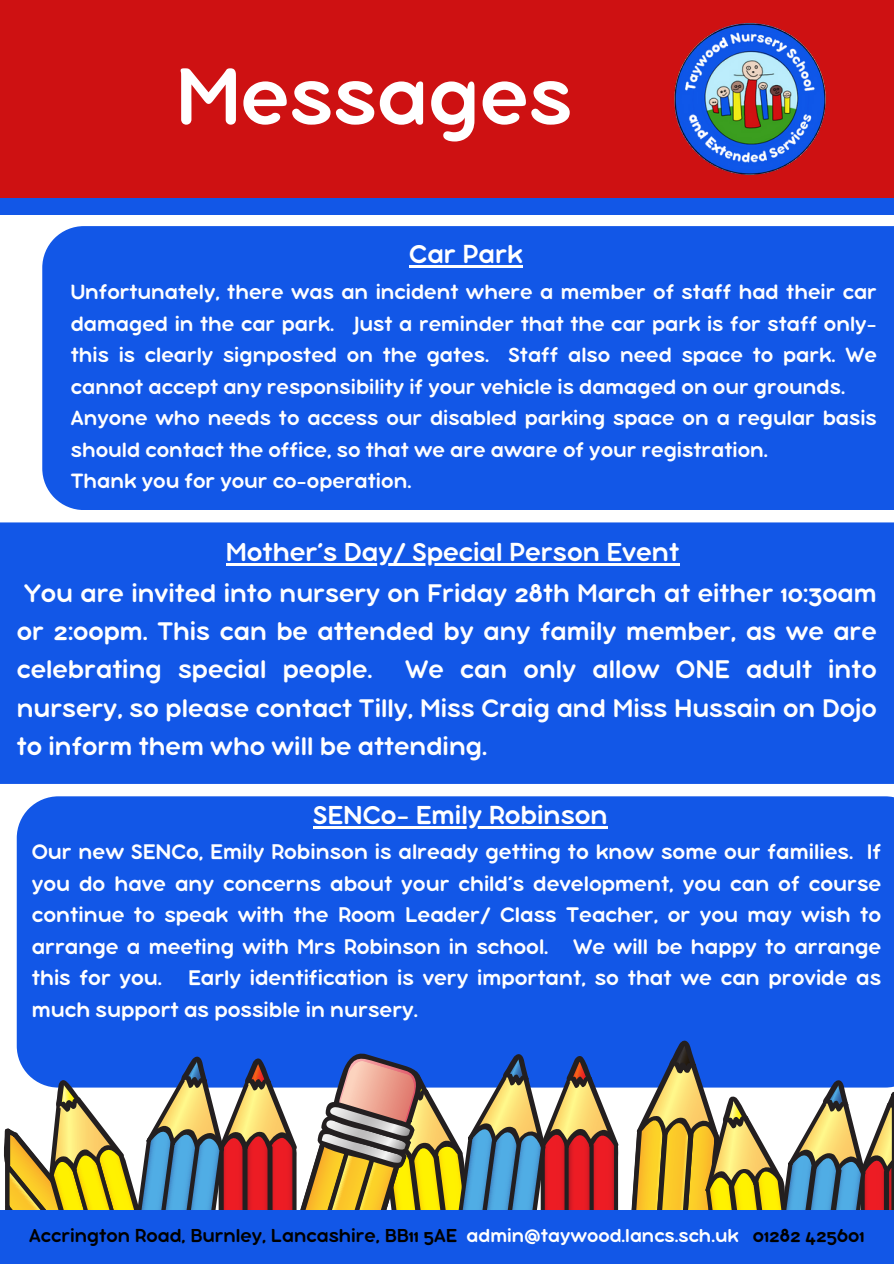
<style>
.page{position:relative;width:894px;height:1264px;background:#fff}
.page>*{position:absolute;margin:0;border:0;box-sizing:border-box;transform-origin:0 0}
.t1{font:87.6px "Bubbleboddy Neue";color:#fff}
.t2{font:28.35px "Bubbleboddy Neue";color:#fff}
.t3{font:27.75px/38.2px "Bubbleboddy Neue";color:#fff;text-align:justify}
.t4{font:23.1px/31.5px "Bubbleboddy Neue";color:#fff;text-align:justify}
.t5{font:22.5px/31.5px "Bubbleboddy Neue";color:#fff}
.t6{font:20.4px "Bubbleboddy Neue";color:#000}
.t7{font:16.5px "Bubbleboddy Neue";color:#fff}
.s1{color:#fff}
</style>
<div class="page">
<div style="left:17px;top:796px;width:876px;height:243px;background:#1257e7"></div>
<svg style="left:4px;top:1039px;width:889px;height:171px"></svg>
<div style="left:0;top:198px;width:893px;height:16px;background:#1257e7"></div>
<div style="left:0;top:0;width:893px;height:198px;background:#ce1112"></div>
<img style="left:674px;top:23px;width:152px;height:152px">
<div style="left:0;top:1210px;width:893px;height:53px;background:#1257e7"></div>
<div style="left:42px;top:226px;width:851px;height:284px;background:#1257e7"></div>
<div style="left:0;top:522px;width:893px;height:262px;background:#1257e7"></div>
<hr style="left:409px;top:265px;width:113px;height:2px;background:#fff">
<hr style="left:313px;top:826px;width:294px;height:2px;background:#fff">
<hr style="left:226px;top:563px;width:453px;height:2px;background:#fff">
<h2 class="t1" style="left:176px;top:68px;width:398px">Messages</h2>
<h3 class="t2" style="left:409px;top:245px;width:115px">Car Park</h3>
<h2 class="t5" style="left:71px;top:278px;width:807px">Unfortunately, there was an incident where a member of staff had their car damaged in the car park. Just a reminder that the car park is for staff only&shy;this is clearly signposted on the gates. Staff also need space to park. We cannot accept any responsibility if your vehicle is damaged on our grounds.<br>Anyone who needs to access our disabled parking space on a regular basis should contact the office, so that we are aware of your registration.<br>Thank you for your co-operation.</h2>
<p class="t7" style="left:212px;top:318px;width:438px">Children who are in their final year at nursery will need to</p>
<h3 class="t2" style="left:226px;top:543px;width:455px">Mother’s Day/ Special Person Event</h3>
<h2 class="t3" style="left:17px;top:576px;width:861px">You are invited into nursery on Friday 28th March at either 10:30am or 2:00pm. This can be attended by any family member, as we are celebrating special people. We can only allow ONE adult into nursery, so please contact Tilly, Miss Craig and Miss Hussain on Dojo to inform them who will be attending.</h2>
<p class="t2" style="left:313px;top:805px;width:296px">SENCo- Emily Robinson</p>
<h2 class="t4" style="left:32px;top:838px;width:850px">Our new SENCo, Emily Robinson is already getting to know some our families. If you do have any concerns about your child’s development, you can of course continue to speak with the Room Leader/ Class Teacher, or you may wish to arrange a meeting with Mrs Robinson in school. We will be happy to arrange this for you. Early identification is very important, so that we can provide as much support as possible in nursery.</h2>
<h2 class="t6" style="left:29px;top:1228px;width:836px">Accrington Road, Burnley, Lancashire, BB11 5AE <span class="s1">admin@taywood.lancs.sch.uk</span> 01282 425601</h2>
</div>
